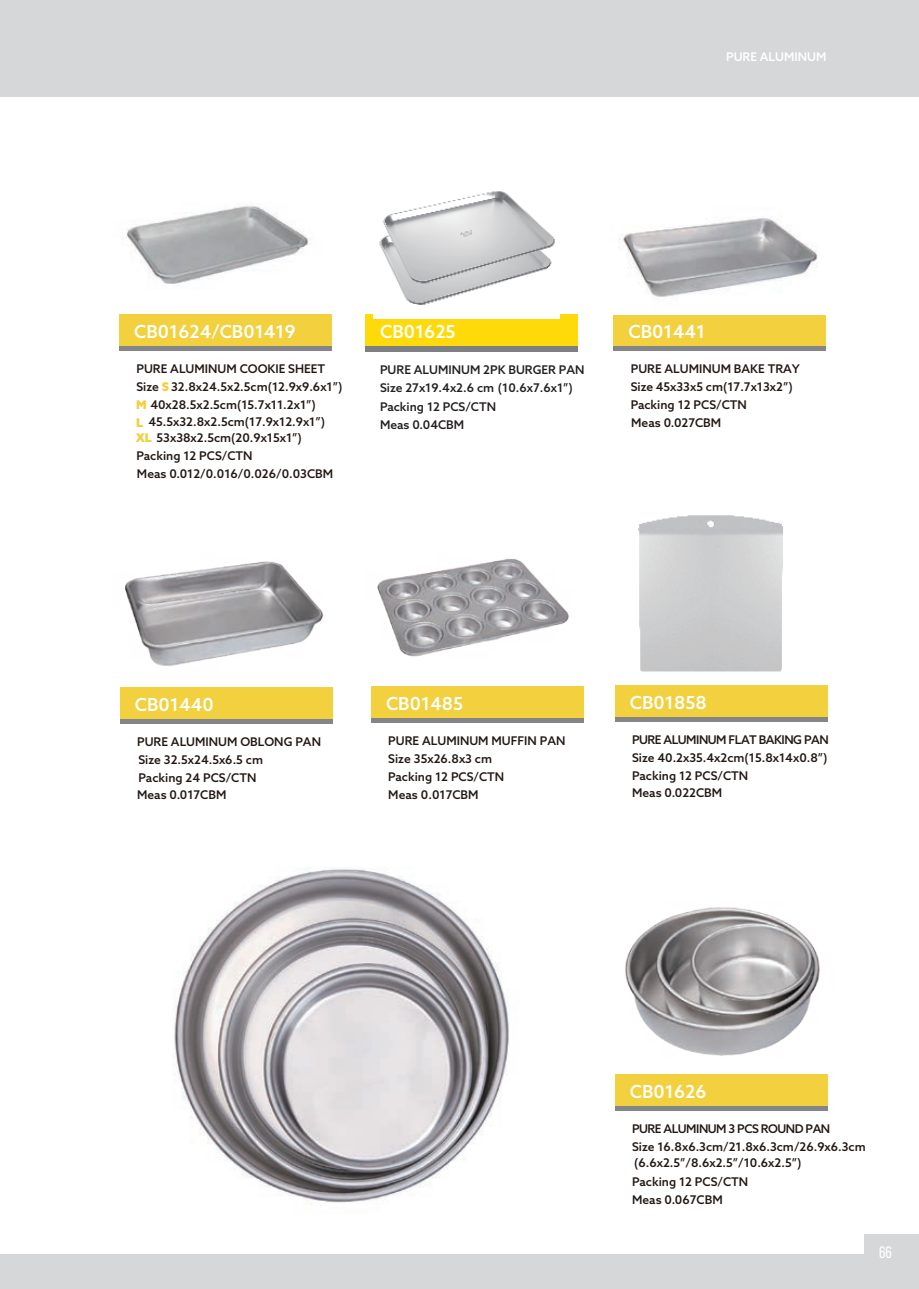
<style>
.page{position:relative;width:919px;height:1289px;background:#fff}
.page>*{position:absolute;margin:0;border:0;box-sizing:border-box;transform-origin:0 0}
.t1{font:500 18px "Azo Sans";color:#fff}
.t2{font:16.5px "Bebas Neue";color:#fff}
.t3{font:500 12px/18px "Azo Sans";color:#211814}
.t4{font:500 12px/18.3px "Azo Sans";color:#231f20}
.t5{font:500 12px/18px "Azo Sans";letter-spacing:-.025em;color:#211814}
.t6{font:500 12px "Azo Sans";color:#fff}
.s1{font-weight:900;color:#f2d03e}
</style>
<div class="page">
<div style="left:0;top:1254px;width:918px;height:34px;background:#d5d7d9"></div>
<div style="left:864px;top:1233px;width:54px;height:55px;background:#d5d7d9"></div>
<div style="left:0;top:0;width:918px;height:97px;background:#d5d7d9"></div>
<div style="left:371px;top:686px;width:212px;height:36px;background:#f2d03e"></div>
<hr style="left:371px;top:718px;width:212px;height:4px;background:#848589">
<div style="left:120px;top:687px;width:212px;height:36px;background:#f2d03e"></div>
<hr style="left:120px;top:719px;width:212px;height:4px;background:#848589">
<div style="left:119px;top:315px;width:213px;height:36px;background:#f2d03e"></div>
<div style="left:119px;top:346px;width:213px;height:5px;background:#848589"></div>
<div style="left:613px;top:315px;width:213px;height:36px;background:#f2d03e"></div>
<div style="left:613px;top:346px;width:213px;height:5px;background:#848589"></div>
<hr style="left:365px;top:347px;width:213px;height:4px;background:#7d7f83">
<div style="left:365px;top:314px;width:212px;height:36px;background:#ffda0b"></div>
<hr style="left:365px;top:346px;width:212px;height:4px;background:#7d7f83">
<img style="left:125px;top:561px;width:198px;height:105px">
<img style="left:377px;top:558px;width:192px;height:99px">
<img style="left:638px;top:515px;width:145px;height:157px">
<div style="left:615px;top:685px;width:212px;height:36px;background:#f2d03e"></div>
<hr style="left:615px;top:717px;width:212px;height:4px;background:#848589">
<div style="left:615px;top:1074px;width:212px;height:36px;background:#f2d03e"></div>
<div style="left:615px;top:1105px;width:212px;height:5px;background:#848589"></div>
<img style="left:126px;top:205px;width:187px;height:81px">
<img style="left:625px;top:907px;width:195px;height:149px">
<img style="left:173px;top:868px;width:337px;height:336px">
<img style="left:374px;top:191px;width:185px;height:128px">
<img style="left:618px;top:218px;width:200px;height:79px">
<p class="t6" style="left:726px;top:49px;width:102px">PURE ALUMINUM</p>
<h1 class="t1" style="left:134px;top:320px;width:163px">CB01624/CB01419</h1>
<p class="t3" style="left:136px;top:359px;width:207px">PURE ALUMINUM COOKIE SHEET<br>Size <span class="s1">S</span> 32.8x24.5x2.5cm(12.9x9.6x1”)</p>
<p class="t3" style="left:136px;top:395px;width:181px"><span class="s1">M</span> 40x28.5x2.5cm(15.7x11.2x1”)<br><span class="s1">L</span></p>
<p class="t3" style="left:136px;top:428px;width:167px"><span class="s1">XL</span> 53x38x2.5cm(20.9x15x1”)</p>
<p class="t3" style="left:148px;top:412px;width:178px">45.5x32.8x2.5cm(17.9x12.9x1”)</p>
<p class="t3" style="left:136px;top:447px;width:198px">Packing 12 PCS/CTN<br>Meas 0.012/0.016/0.026/0.03CBM</p>
<h1 class="t1" style="left:380px;top:320px;width:77px">CB01625</h1>
<p class="t4" style="left:380px;top:360px;width:206px">PURE ALUMINUM 2PK BURGER PAN<br>Size 27x19.4x2.6 cm (10.6x7.6x1”)<br>Packing 12 PCS/CTN<br>Meas 0.04CBM</p>
<h1 class="t1" style="left:628px;top:320px;width:78px">CB01441</h1>
<p class="t3" style="left:630px;top:359px;width:171px">PURE ALUMINUM BAKE TRAY<br>Size 45x33x5 cm(17.7x13x2”)<br>Packing 12 PCS/CTN<br>Meas 0.027CBM</p>
<h1 class="t1" style="left:135px;top:692px;width:80px">CB01440</h1>
<h1 class="t1" style="left:386px;top:691px;width:79px">CB01485</h1>
<h1 class="t1" style="left:630px;top:690px;width:78px">CB01858</h1>
<p class="t3" style="left:137px;top:732px;width:185px">PURE ALUMINUM OBLONG PAN<br>Size 32.5x24.5x6.5 cm<br>Packing 24 PCS/CTN</p>
<p class="t3" style="left:137px;top:785px;width:91px">Meas 0.017CBM</p>
<p class="t3" style="left:388px;top:731px;width:179px">PURE ALUMINUM MUFFIN PAN<br>Size 35x26.8x3 cm<br>Packing 12 PCS/CTN<br>Meas 0.017CBM</p>
<p class="t3" style="left:632px;top:730px;width:198px;text-align:justify">PURE ALUMINUM FLAT BAKING PAN Size 40.2x35.4x2cm(15.8x14x0.8”)<br>Packing 12 PCS/CTN</p>
<p class="t3" style="left:632px;top:783px;width:92px">Meas 0.022CBM</p>
<h1 class="t1" style="left:630px;top:1079px;width:78px">CB01626</h1>
<p class="t5" style="left:632px;top:1118px;width:235px">PURE ALUMINUM 3 PCS ROUND PAN<br>Size 16.8x6.3cm/21.8x6.3cm/26.9x6.3cm</p>
<p class="t3" style="left:632px;top:1152px;width:171px;line-height:19.5px">(6.6x2.5”/8.6x2.5”/10.6x2.5”)<br>Packing 12 PCS/CTN</p>
<p class="t3" style="left:632px;top:1189px;width:92px">Meas 0.067CBM</p>
<h2 class="t2" style="left:879px;top:1243px;width:14px">66</h2>
</div>
